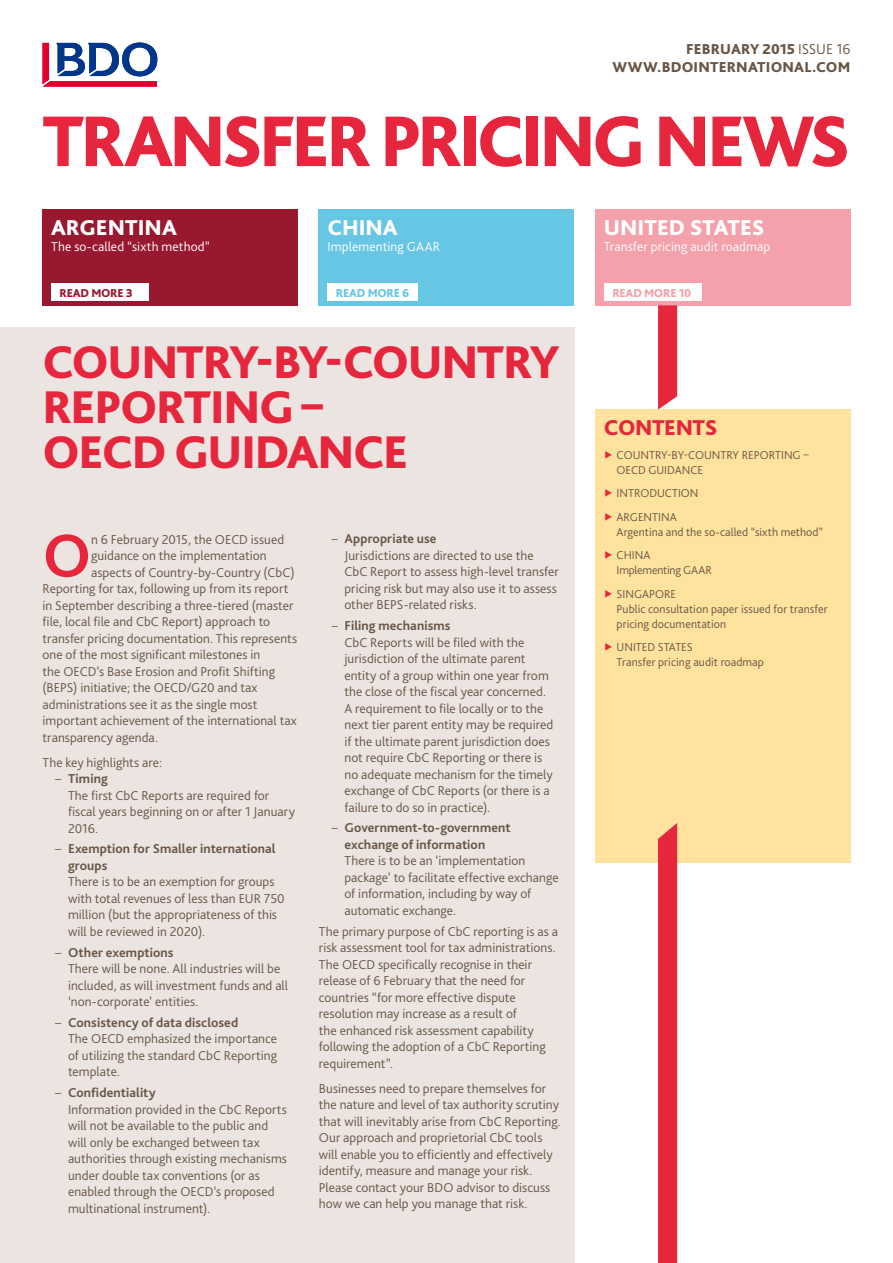
<style>
.page{position:relative;width:893px;height:1263px;background:#fff}
.page>*{position:absolute;margin:0;border:0;box-sizing:border-box;transform-origin:0 0}
.t1{font:800 75px "Bliss Pro";letter-spacing:-.055em;color:#e6263c}
.t2{font:700 63.6px "Bliss Pro";color:#e6263c}
.t3{font:800 48px/45px "Bliss Pro";letter-spacing:-.03em;color:#e6263c}
.t4{font:800 22.5px "Bliss Pro";color:#fff}
.t5{font:800 22.5px "Bliss Pro";letter-spacing:-.02em;color:#e6263c}
.t6{font:800 15px/18px "Bliss Pro";letter-spacing:.01em;color:#685546;text-align:right}
.t7{font:300 13.5px/16.5px "Bliss Pro";letter-spacing:.005em;color:#685546}
.t8{font:700 13.5px/16.5px "Bliss Pro";letter-spacing:.005em;color:#685546}
.t9{font:300 13.5px "Bliss Pro";letter-spacing:.01em;color:#fff}
.t10{font:300 12px/15px "Bliss Pro";color:#685546}
.t11{font:800 12px "Bliss Pro";letter-spacing:-.02em;color:#f4a1ab}
.t12{font:800 12px "Bliss Pro";letter-spacing:-.02em;color:#98182f}
.t13{font:800 12px "Bliss Pro";letter-spacing:-.02em;color:#66c6e4}
.s1{font-weight:300}
.s2{font-weight:700}
.s3{color:#e6263c}
</style>
<div class="page">
<div style="left:0;top:327px;width:574px;height:936px;background:#ebe4e0"></div>
<div style="left:595px;top:410px;width:255px;height:453px;background:#ffe29e"></div>
<div style="left:595px;top:209px;width:255px;height:97px;background:#f4a1ab"></div>
<div style="left:604px;top:284px;width:98px;height:17px;background:#fff"></div>
<div style="left:43px;top:209px;width:255px;height:97px;background:#98182f"></div>
<div style="left:51px;top:284px;width:98px;height:17px;background:#fff"></div>
<div style="left:319px;top:209px;width:255px;height:97px;background:#66c6e4"></div>
<div style="left:327px;top:284px;width:91px;height:17px;background:#fff"></div>
<svg style="left:43px;top:43px;width:114px;height:44px"></svg>
<svg style="left:658px;top:305px;width:19px;height:105px;background:#e73548"></svg>
<svg style="left:658px;top:823px;width:19px;height:440px;background:#e6293e"></svg>
<p class="t6" style="left:612px;top:40px;width:240px">FEBRUARY 2015 <span class="s1">ISSUE 16<br></span>WWW.BDOINTERNATIONAL.COM</p>
<h1 class="t1" style="left:43px;top:95px;width:809px">TRANSFER PRICING NEWS</h1>
<h3 class="t4" style="left:51px;top:213px;width:127px">ARGENTINA</h3>
<p class="t9" style="left:51px;top:238px;width:160px">The so-called “sixth method”</p>
<p class="t12" style="left:60px;top:285px;width:75px">READ MORE 3</p>
<h3 class="t4" style="left:327px;top:213px;width:72px">CHINA</h3>
<p class="t9" style="left:327px;top:238px;width:114px">Implementing GAAR</p>
<p class="t13" style="left:336px;top:285px;width:75px">READ MORE 6</p>
<h3 class="t3" style="left:43px;top:338px;width:518px">COUNTRY-BY-COUNTRY<br>REPORTING –<br>OECD GUIDANCE</h3>
<h2 class="t2" style="left:43px;top:516px;width:50px">O</h2>
<p class="t7" style="left:91px;top:530px;width:195px">n 6 February 2015, the OECD issued</p>
<p class="t7" style="left:91px;top:547px;width:177px">guidance on the implementation</p>
<p class="t7" style="left:91px;top:563px;width:205px">aspects of Country-by-Country (CbC)</p>
<p class="t7" style="left:43px;top:580px;width:247px">Reporting for tax, following up from its report</p>
<p class="t7" style="left:43px;top:596px;width:252px">in September describing a three-tiered (master</p>
<p class="t7" style="left:43px;top:613px;width:229px">file, local file and CbC Report) approach to</p>
<p class="t7" style="left:43px;top:629px;width:256px">transfer pricing documentation. This represents</p>
<p class="t7" style="left:43px;top:646px;width:219px">one of the most significant milestones in</p>
<p class="t7" style="left:43px;top:662px;width:234px">the OECD’s Base Erosion and Profit Shifting</p>
<p class="t7" style="left:43px;top:679px;width:217px">(BEPS) initiative; the OECD/G20 and tax</p>
<p class="t7" style="left:43px;top:695px;width:216px">administrations see it as the single most</p>
<p class="t7" style="left:43px;top:712px;width:256px">important achievement of the international tax</p>
<p class="t7" style="left:43px;top:728px;width:117px">transparency agenda.</p>
<p class="t7" style="left:43px;top:753px;width:121px">The key highlights are:</p>
<p class="t7" style="left:68px;top:770px;width:228px;text-indent:-13px">– <span class="s2">Timing<br></span>The first CbC Reports are required for fiscal years beginning on or after 1 January<br>2016.</p>
<p class="t8" style="left:68px;top:840px;width:209px;text-indent:-13px"><span class="s1">–</span> Exemption for Smaller international groups</p>
<p class="t7" style="left:68px;top:873px;width:218px">There is to be an exemption for groups with total revenues of less than EUR 750 million (but the appropriateness of this will be reviewed in 2020).</p>
<p class="t7" style="left:68px;top:943px;width:222px;text-indent:-13px">– <span class="s2">Other exemptions<br></span>There will be none. All industries will be included, as will investment funds and all ‘non-corporate’ entities.</p>
<p class="t7" style="left:68px;top:1014px;width:211px;text-indent:-13px">– <span class="s2">Consistency of data disclosed<br></span>The OECD emphasized the importance of utilizing the standard CbC Reporting template.</p>
<p class="t7" style="left:68px;top:1084px;width:220px;text-indent:-13px">– <span class="s2">Confidentiality<br></span>Information provided in the CbC Reports will not be available to the public and will only be exchanged between tax authorities through existing mechanisms under double tax conventions (or as enabled through the OECD’s proposed multinational instrument).</p>
<p class="t7" style="left:344px;top:530px;width:216px;text-indent:-13px">– <span class="s2">Appropriate use<br></span>Jurisdictions are directed to use the<br>CbC Report to assess high-level transfer pricing risk but may also use it to assess other BEPS-related risks.</p>
<p class="t7" style="left:344px;top:617px;width:210px;text-indent:-13px">– <span class="s2">Filing mechanisms<br></span>CbC Reports will be filed with the jurisdiction of the ultimate parent entity of a group within one year from the close of the fiscal year concerned.<br>A requirement to file locally or to the next tier parent entity may be required if the ultimate parent jurisdiction does not require CbC Reporting or there is no adequate mechanism for the timely exchange of CbC Reports (or there is a failure to do so in practice).</p>
<p class="t8" style="left:344px;top:819px;width:168px;text-indent:-13px"><span class="s1">–</span> Government-to-government exchange of information</p>
<p class="t7" style="left:344px;top:852px;width:216px">There is to be an ‘implementation package’ to facilitate effective exchange of information, including by way of automatic exchange.</p>
<p class="t7" style="left:319px;top:923px;width:241px">The primary purpose of CbC reporting is as a risk assessment tool for tax administrations.<br>The OECD specifically recognise in their release of 6 February that the need for countries “for more effective dispute resolution may increase as a result of<br>the enhanced risk assessment capability following the adoption of a CbC Reporting requirement”.</p>
<p class="t7" style="left:319px;top:1080px;width:243px">Businesses need to prepare themselves for the nature and level of tax authority scrutiny that will inevitably arise from CbC Reporting.<br>Our approach and proprietorial CbC tools will enable you to efficiently and effectively identify, measure and manage your risk.<br>Please contact your BDO advisor to discuss how we can help you manage that risk.</p>
<h3 class="t4" style="left:604px;top:213px;width:162px">UNITED STATES</h3>
<p class="t9" style="left:604px;top:238px;width:168px">Transfer pricing audit roadmap</p>
<p class="t11" style="left:612px;top:285px;width:80px">READ MORE 10</p>
<h3 class="t5" style="left:604px;top:414px;width:115px">CONTENTS</h3>
<p class="t10" style="left:617px;top:447px;width:194px;text-indent:-13px"><span class="s3">▶</span> COUNTRY-BY-COUNTRY REPORTING –<br>OECD GUIDANCE</p>
<p class="t10" style="left:604px;top:481px;width:96px;line-height:23.5px"><span class="s3">▶</span> INTRODUCTION <span class="s3">▶</span> ARGENTINA</p>
<p class="t10" style="left:604px;top:520px;width:221px;line-height:23.5px;text-indent:13px">Argentina and the so-called “sixth method” <span class="s3">▶</span> CHINA</p>
<p class="t10" style="left:604px;top:558px;width:109px;line-height:23.5px;text-indent:13px">Implementing GAAR <span class="s3">▶</span> SINGAPORE</p>
<p class="t10" style="left:617px;top:601px;width:212px">Public consultation paper issued for transfer pricing documentation</p>
<p class="t10" style="left:617px;top:639px;width:149px;text-indent:-13px"><span class="s3">▶</span> UNITED STATES<br>Transfer pricing audit roadmap</p>
</div>
